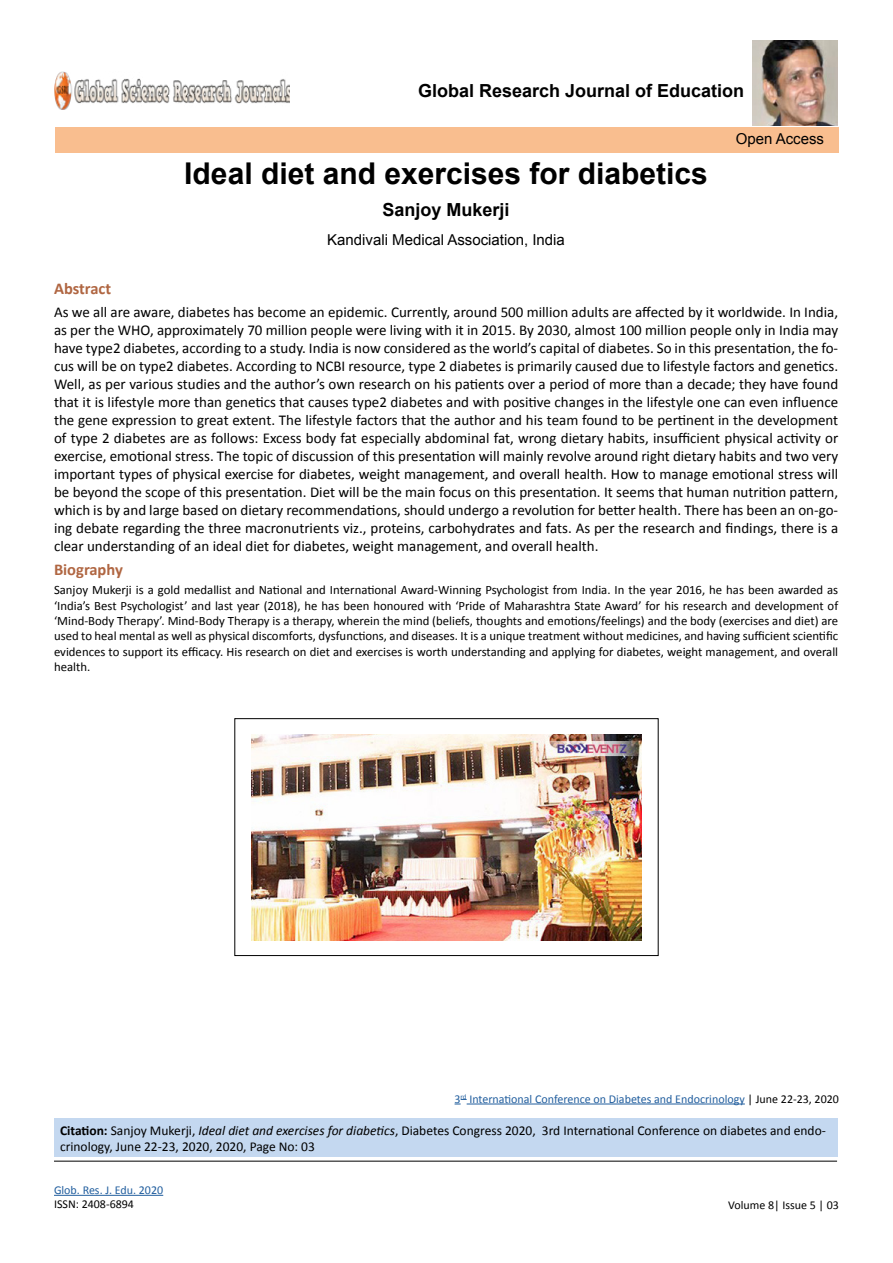
<style>
.page{position:relative;width:893px;height:1263px;background:#fff}
.page>*{position:absolute;margin:0;border:0;box-sizing:border-box;transform-origin:0 0}
.t1{font:700 30px "Arial";color:#000}
.t2{font:700 18px "Arial";color:#000}
.t3{font:700 16.5px "Calibri";color:#b06642}
.t4{font:15px/18px "Calibri";color:#000;text-align:justify}
.t5{font:15px "Arial";color:#000}
.t6{font:13.5px/16.2px "Calibri";color:#000}
.t7{font:12.75px/15.3px "Calibri";color:#000;text-align:justify}
.t8{font:12px "Calibri";color:#215e9e}
.t9{font:12px "Calibri";color:#000}
.s1{color:#000}
.s2{font-weight:700}
.s3{font-style:italic}
</style>
<div class="page">
<div style="left:55px;top:127px;width:783px;height:26px;background:#f9be8f"></div>
<img style="left:55px;top:72px;width:235px;height:38px">
<hr style="left:54px;top:1195px;width:109px;height:1px;background:#215e9e">
<svg style="left:455px;top:1099px;width:12px;height:5px"></svg>
<hr style="left:467px;top:1103px;width:278px;height:1px;background:#215e9e">
<div style="left:235px;top:718px;width:423px;height:238px;border:1px solid #000"></div>
<img style="left:252px;top:734px;width:389px;height:206px">
<img style="left:752px;top:40px;width:86px;height:86px">
<hr style="left:54px;top:1161px;width:783px;height:1px;background:#000">
<div style="left:54px;top:1119px;width:783px;height:38px;background:#c4d8f0"></div>
<p class="t2" style="left:418px;top:79px;width:328px">Global Research Journal of Education</p>
<h1 class="t1" style="left:184px;top:153px;width:525px">Ideal diet and exercises for diabetics</h1>
<p class="t2" style="left:383px;top:198px;width:129px">Sanjoy Mukerji</p>
<p class="t5" style="left:327px;top:230px;width:239px">Kandivali Medical Association, India</p>
<p class="t5" style="left:736px;top:129px;width:90px">Open Access</p>
<p class="t3" style="left:54px;top:278px;width:59px">Abstract</p>
<p class="t4" style="left:54px;top:303px;width:786px">As we all are aware, diabetes has become an epidemic. Currently, around 500 million adults are affected by it worldwide. In India, as per the WHO, approximately 70 million people were living with it in 2015. By 2030, almost 100 million people only in India may have type2 diabetes, according to a study. India is now considered as the world’s capital of diabetes. So in this presentation, the fo&shy;cus will be on type2 diabetes. According to NCBI resource, type 2 diabetes is primarily caused due to lifestyle factors and genetics.<br>Well, as per various studies and the author’s own research on his patients over a period of more than a decade; they have found that it is lifestyle more than genetics that causes type2 diabetes and with positive changes in the lifestyle one can even influence the gene expression to great extent. The lifestyle factors that the author and his team found to be pertinent in the development of type 2 diabetes are as follows: Excess body fat especially abdominal fat, wrong dietary habits, insufficient physical activity or exercise, emotional stress. The topic of discussion of this presentation will mainly revolve around right dietary habits and two very important types of physical exercise for diabetes, weight management, and overall health. How to manage emotional stress will be beyond the scope of this presentation. Diet will be the main focus on this presentation. It seems that human nutrition pattern, which is by and large based on dietary recommendations, should undergo a revolution for better health. There has been an on-go&shy;ing debate regarding the three macronutrients viz., proteins, carbohydrates and fats. As per the research and findings, there is a clear understanding of an ideal diet for diabetes, weight management, and overall health.</p>
<p class="t3" style="left:54px;top:559px;width:70px">Biography</p>
<p class="t7" style="left:54px;top:582px;width:786px">Sanjoy Mukerji is a gold medallist and National and International Award-Winning Psychologist from India. In the year 2016, he has been awarded as ‘India’s Best Psychologist’ and last year (2018), he has been honoured with ‘Pride of Maharashtra State Award’ for his research and development of ‘Mind-Body Therapy’. Mind-Body Therapy is a therapy, wherein the mind (beliefs, thoughts and emotions/feelings) and the body (exercises and diet) are used to heal mental as well as physical discomforts, dysfunctions, and diseases. It is a unique treatment without medicines, and having sufficient scientific evidences to support its efficacy. His research on diet and exercises is worth understanding and applying for diabetes, weight management, and overall health.</p>
<p class="t8" style="left:455px;top:1091px;width:386px">3<sup>rd</sup> International Conference on Diabetes and Endocrinology <span class="s1">| June 22-23, 2020</span></p>
<p class="t6" style="left:60px;top:1122px;width:767px"><span class="s2">Citation:</span> Sanjoy Mukerji, <span class="s3">Ideal diet and exercises for diabetics</span>, Diabetes Congress 2020, 3rd International Conference on diabetes and endo&shy;crinology, June 22-23, 2020, 2020, Page No: 03</p>
<p class="t8" style="left:54px;top:1182px;width:111px">Glob. Res. J. Edu. 2020</p>
<p class="t9" style="left:54px;top:1197px;width:82px">ISSN: 2408-6894</p>
<p class="t9" style="left:728px;top:1197px;width:112px">Volume 8| Issue 5 | 03</p>
</div>
